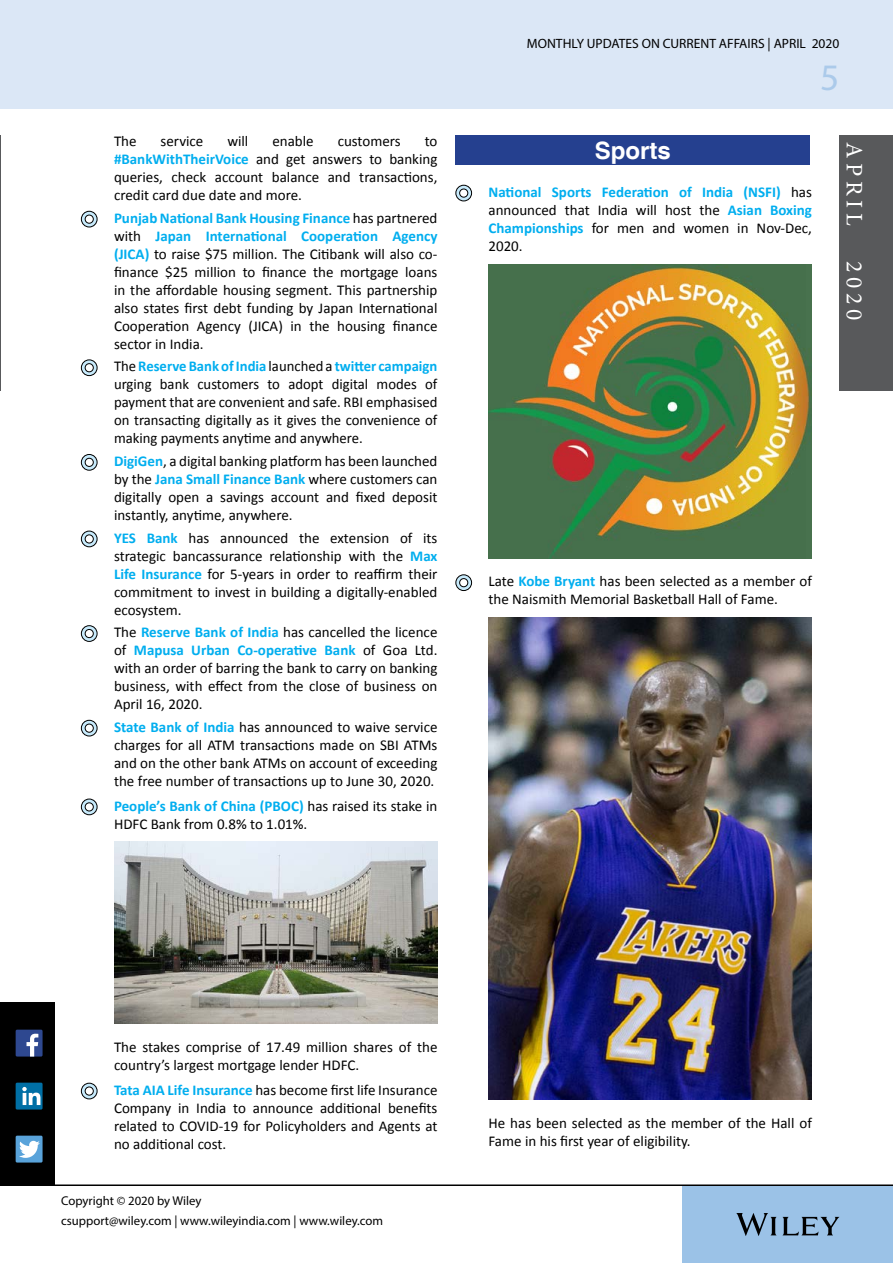
<style>
.page{position:relative;width:893px;height:1263px;background:#fff}
.page>*{position:absolute;margin:0;border:0;box-sizing:border-box;transform-origin:0 0}
.t1{font:37.5px "Myriad Pro";color:#abcaea}
.t2{font:700 24px "Helvetica";color:#fff}
.t3{font:23.55px "Minion Pro";letter-spacing:.2em;color:#fff}
.t4{font:15px/18px "Calibri";color:#000;text-align:justify}
.t5{font:700 15px/18px "Calibri";color:#00aeef;text-align:justify}
.t6{font:13.5px "Myriad Pro";color:#000}
.t7{font:12.75px "Myriad Pro";color:#000}
.s1{font-weight:700;color:#00aeef}
.s2{font-weight:400;color:#000}
</style>
<div class="page">
<div style="left:683px;top:1186px;width:210px;height:77px;background:#9bc2e7"></div>
<div style="left:1px;top:0;width:892px;height:108px;background:#dbe7f6"></div>
<svg style="left:736px;top:1213px;width:103px;height:23px"></svg>
<hr style="left:0;top:1184px;width:893px;height:2px;background:#000">
<hr style="left:0;top:135px;width:1px;height:256px;background:#58595b">
<div style="left:839px;top:135px;width:54px;height:256px;background:#58595b"></div>
<div style="left:0;top:1002px;width:54px;height:182px;background:#000"></div>
<div style="left:16px;top:1136px;width:27px;height:26px;background:#59a3da"></div>
<svg style="left:19px;top:1141px;width:21px;height:17px"></svg>
<div style="left:16px;top:1030px;width:27px;height:26px;background:#2e4890"></div>
<svg style="left:27px;top:1034px;width:11px;height:22px"></svg>
<div style="left:16px;top:1083px;width:27px;height:26px;background:#006fa5"></div>
<svg style="left:22px;top:1087px;width:18px;height:18px"></svg>
<svg style="left:81px;top:211px;width:16px;height:16px"></svg>
<div style="left:81px;top:211px;width:16px;height:16px;border:1px solid #000;border-radius:50%"></div>
<div style="left:85px;top:215px;width:8px;height:8px;background:#fff;border-radius:50%"></div>
<div style="left:85px;top:215px;width:9px;height:9px;border:1px solid #000;border-radius:50%"></div>
<svg style="left:81px;top:360px;width:16px;height:16px"></svg>
<div style="left:81px;top:359px;width:16px;height:17px;border:1px solid #000;border-radius:50%"></div>
<div style="left:85px;top:364px;width:8px;height:8px;background:#fff;border-radius:50%"></div>
<div style="left:85px;top:363px;width:9px;height:9px;border:1px solid #000;border-radius:50%"></div>
<svg style="left:81px;top:454px;width:16px;height:16px"></svg>
<div style="left:81px;top:454px;width:16px;height:17px;border:1px solid #000;border-radius:50%"></div>
<div style="left:85px;top:458px;width:8px;height:8px;background:#fff;border-radius:50%"></div>
<div style="left:85px;top:458px;width:9px;height:9px;border:1px solid #000;border-radius:50%"></div>
<svg style="left:81px;top:531px;width:16px;height:16px"></svg>
<div style="left:81px;top:531px;width:16px;height:16px;border:1px solid #000;border-radius:50%"></div>
<div style="left:85px;top:535px;width:8px;height:8px;background:#fff;border-radius:50%"></div>
<div style="left:85px;top:534px;width:9px;height:9px;border:1px solid #000;border-radius:50%"></div>
<svg style="left:81px;top:626px;width:16px;height:15px"></svg>
<div style="left:81px;top:625px;width:16px;height:17px;border:1px solid #000;border-radius:50%"></div>
<div style="left:85px;top:629px;width:8px;height:9px;background:#fff;border-radius:50%"></div>
<div style="left:85px;top:629px;width:9px;height:9px;border:1px solid #000;border-radius:50%"></div>
<svg style="left:81px;top:720px;width:16px;height:16px"></svg>
<div style="left:81px;top:720px;width:16px;height:16px;border:1px solid #000;border-radius:50%"></div>
<div style="left:85px;top:724px;width:8px;height:8px;background:#fff;border-radius:50%"></div>
<div style="left:85px;top:724px;width:9px;height:9px;border:1px solid #000;border-radius:50%"></div>
<svg style="left:81px;top:799px;width:16px;height:16px"></svg>
<div style="left:81px;top:799px;width:16px;height:16px;border:1px solid #000;border-radius:50%"></div>
<div style="left:85px;top:803px;width:8px;height:8px;background:#fff;border-radius:50%"></div>
<div style="left:85px;top:802px;width:9px;height:9px;border:1px solid #000;border-radius:50%"></div>
<img style="left:114px;top:842px;width:323px;height:182px">
<svg style="left:81px;top:1083px;width:16px;height:16px"></svg>
<div style="left:81px;top:1083px;width:16px;height:16px;border:1px solid #000;border-radius:50%"></div>
<div style="left:85px;top:1087px;width:8px;height:8px;background:#fff;border-radius:50%"></div>
<div style="left:85px;top:1086px;width:9px;height:9px;border:1px solid #000;border-radius:50%"></div>
<div style="left:455px;top:135px;width:355px;height:30px;background:#25408f"></div>
<svg style="left:456px;top:185px;width:16px;height:16px"></svg>
<div style="left:455px;top:185px;width:17px;height:16px;border:1px solid #000;border-radius:50%"></div>
<div style="left:460px;top:189px;width:8px;height:8px;background:#fff;border-radius:50%"></div>
<div style="left:459px;top:189px;width:9px;height:9px;border:1px solid #000;border-radius:50%"></div>
<img style="left:488px;top:264px;width:324px;height:294px">
<svg style="left:456px;top:575px;width:16px;height:15px"></svg>
<div style="left:455px;top:574px;width:17px;height:17px;border:1px solid #000;border-radius:50%"></div>
<div style="left:460px;top:579px;width:8px;height:8px;background:#fff;border-radius:50%"></div>
<div style="left:459px;top:578px;width:9px;height:9px;border:1px solid #000;border-radius:50%"></div>
<img style="left:488px;top:618px;width:323px;height:482px">
<p class="t4" style="left:114px;top:132px;width:24px">The</p>
<p class="t4" style="left:161px;top:132px;width:44px">service</p>
<p class="t4" style="left:227px;top:132px;width:23px">will</p>
<p class="t4" style="left:272px;top:132px;width:43px">enable</p>
<p class="t4" style="left:338px;top:132px;width:64px">customers</p>
<p class="t4" style="left:114px;top:132px;width:325px;text-indent:311px">to <span class="s1">#BankWithTheirVoice</span> and get answers to banking queries, check account balance and transactions, credit card due date and more.</p>
<p class="t4" style="left:114px;top:209px;width:325px"><span class="s1">Punjab National Bank Housing Finance</span> has partnered with <span class="s1">Japan International Cooperation Agency (JICA)</span> to raise $75 million. The Citibank will also co&shy;finance $25 million to finance the mortgage loans in the affordable housing segment. This partnership also states first debt funding by Japan International Cooperation Agency (JICA) in the housing finance sector in India.</p>
<p class="t4" style="left:114px;top:358px;width:325px">The <span class="s1">Reserve Bank of India</span> launched a <span class="s1">twitter campaign </span>urging bank customers to adopt digital modes of payment that are convenient and safe. RBI emphasised on transacting digitally as it gives the convenience of making payments anytime and anywhere.</p>
<p class="t4" style="left:114px;top:452px;width:325px"><span class="s1">DigiGen</span>, a digital banking platform has been launched by the <span class="s1">Jana Small Finance Bank</span> where customers can digitally open a savings account and fixed deposit instantly, anytime, anywhere.</p>
<p class="t4" style="left:114px;top:529px;width:325px"><span class="s1">YES Bank</span> has announced the extension of its strategic bancassurance relationship with the <span class="s1">Max Life Insurance</span> for 5-years in order to reaffirm their commitment to invest in building a digitally-enabled ecosystem.</p>
<p class="t4" style="left:114px;top:623px;width:325px">The <span class="s1">Reserve Bank of India</span> has cancelled the licence of <span class="s1">Mapusa Urban Co-operative Bank</span> of Goa Ltd. with an order of barring the bank to carry on banking business, with effect from the close of business on April 16, 2020.</p>
<p class="t4" style="left:114px;top:718px;width:325px"><span class="s1">State Bank of India</span> has announced to waive service charges for all ATM transactions made on SBI ATMs and on the other bank ATMs on account of exceeding the free number of transactions up to June 30, 2020.</p>
<p class="t4" style="left:114px;top:797px;width:325px"><span class="s1">People’s Bank of China (PBOC)</span> has raised its stake in<br>HDFC Bank from 0.8% to 1.01%.</p>
<p class="t6" style="left:527px;top:35px;width:314px">MONTHLY UPDATES ON CURRENT AFFAIRS | APRIL 2020</p>
<h1 class="t1" style="left:820px;top:54px;width:21px">5</h1>
<h2 class="t2" style="left:595px;top:135px;width:78px">Sports</h2>
<p class="t5" style="left:488px;top:183px;width:325px">National Sports Federation of India (NSFI) <span class="s2">has announced that India will host the</span> Asian Boxing Championships <span class="s2">for men and women in Nov-Dec, 2020.</span></p>
<h3 class="t3" style="left:870px;top:142px;width:85px;rotate:90deg">APRIL</h3>
<h3 class="t3" style="left:870px;top:261px;width:61px;rotate:90deg">2020</h3>
<p class="t4" style="left:488px;top:572px;width:325px">Late <span class="s1">Kobe Bryant</span> has been selected as a member of the Naismith Memorial Basketball Hall of Fame.</p>
<p class="t4" style="left:114px;top:1038px;width:325px">The stakes comprise of 17.49 million shares of the country’s largest mortgage lender HDFC.</p>
<p class="t4" style="left:114px;top:1081px;width:325px"><span class="s1">Tata AIA Life Insurance</span> has become first life Insurance Company in India to announce additional benefits related to COVID-19 for Policyholders and Agents at no additional cost.</p>
<p class="t7" style="left:61px;top:1193px;width:142px">Copyright © 2020 by Wiley</p>
<p class="t7" style="left:61px;top:1212px;width:323px">csupport@wiley.com | www.wileyindia.com | www.wiley.com</p>
<p class="t4" style="left:488px;top:1114px;width:325px">He has been selected as the member of the Hall of<br>Fame in his first year of eligibility.</p>
</div>
